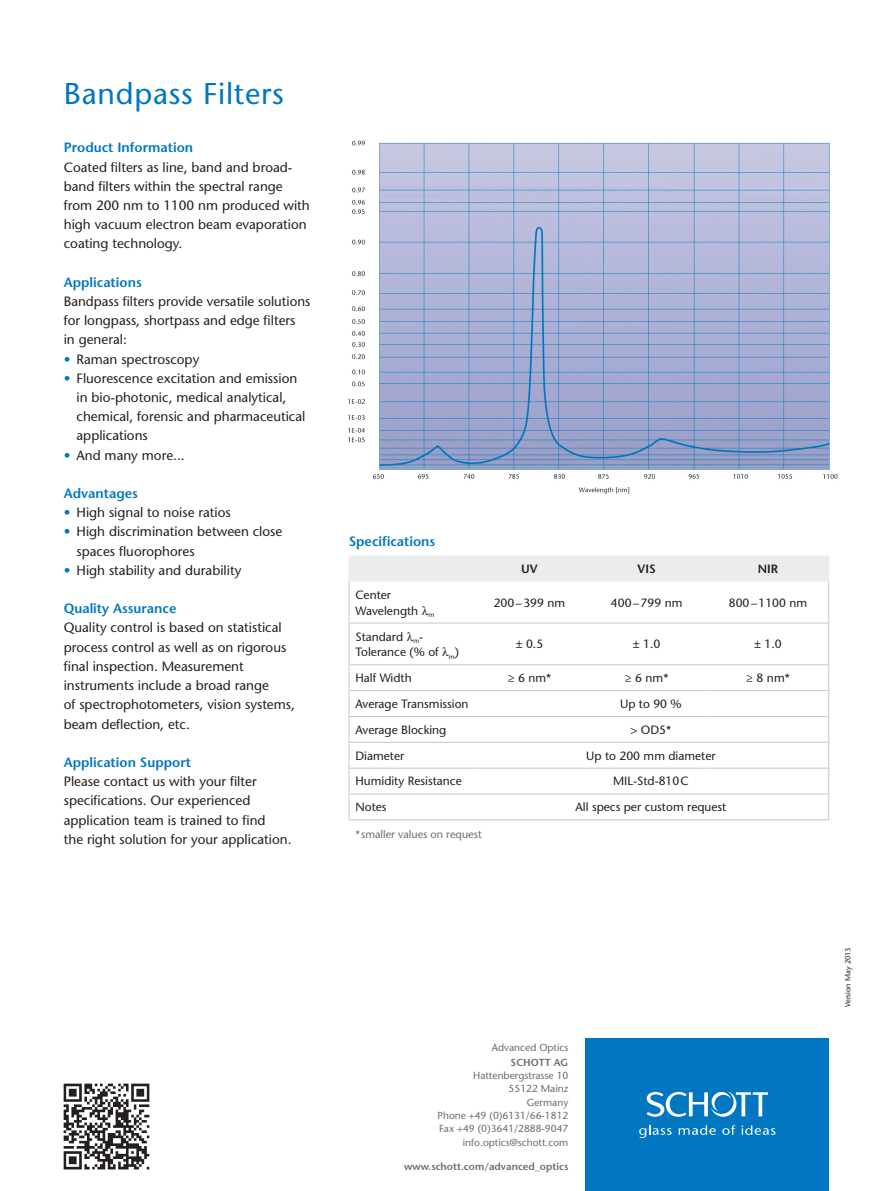
<style>
.page{position:relative;width:893px;height:1191px;background:#fff}
.page>*{position:absolute;margin:0;border:0;box-sizing:border-box;transform-origin:0 0}
.Headline{font:500 30px "Stone Sans Std";letter-spacing:.025em;color:#0077c0}
.Copy{font:500 13.5px/19.2px "Stone Sans Std";color:#231f20}
.Subline{font:600 13.5px "Stone Sans Std";color:#0077c0}
.Tabellentext{font:500 12px "Stone Sans Std";color:#231f20}
.Tabellenkopf{font:600 12px "Stone Sans Std";color:#231f20}
.Fussnote{font:500 10.8px "Stone Sans Std";color:#6c6d70}
.Adresse_medium{font:500 10.2px/13.4px "Stone Sans Std";color:#6c6d70;text-align:right}
.Adresse_www{font:600 10.2px "Stone Sans Std";color:#6c6d70}
.Adresse_semibold{font:600 10.2px "Stone Sans Std";color:#6c6d70}
.t1{font:500 7.5px "Stone Sans Std";color:#231f20}
.s1{color:#0077c0}
</style>
<div class="page">
<div style="left:585px;top:1038px;width:244px;height:153px;background:#0077c0"></div>
<svg style="left:639px;top:1125px;width:33px;height:13px"></svg>
<svg style="left:679px;top:1125px;width:37px;height:9px"></svg>
<svg style="left:722px;top:1125px;width:13px;height:9px"></svg>
<svg style="left:742px;top:1125px;width:33px;height:9px"></svg>
<svg style="left:647px;top:1091px;width:121px;height:25px"></svg>
<img style="left:63px;top:1083px;width:87px;height:87px">
<img style="left:348px;top:140px;width:490px;height:354px">
<hr style="left:828px;top:581px;width:1px;height:41px;background:#c7c8ca">
<hr style="left:473px;top:622px;width:113px;height:1px;background:#c7c8ca">
<hr style="left:707px;top:622px;width:122px;height:1px;background:#c7c8ca">
<hr style="left:828px;top:623px;width:1px;height:41px;background:#c7c8ca">
<hr style="left:473px;top:664px;width:113px;height:1px;background:#c7c8ca">
<hr style="left:707px;top:664px;width:122px;height:1px;background:#c7c8ca">
<hr style="left:473px;top:690px;width:113px;height:1px;background:#c7c8ca">
<hr style="left:707px;top:690px;width:122px;height:1px;background:#c7c8ca">
<hr style="left:473px;top:716px;width:113px;height:1px;background:#c7c8ca">
<hr style="left:586px;top:716px;width:121px;height:1px;background:#c7c8ca">
<hr style="left:707px;top:716px;width:122px;height:1px;background:#c7c8ca">
<hr style="left:473px;top:742px;width:113px;height:1px;background:#c7c8ca">
<hr style="left:586px;top:742px;width:121px;height:1px;background:#c7c8ca">
<hr style="left:707px;top:742px;width:122px;height:1px;background:#c7c8ca">
<hr style="left:473px;top:767px;width:113px;height:1px;background:#c7c8ca">
<hr style="left:586px;top:767px;width:121px;height:1px;background:#c7c8ca">
<hr style="left:707px;top:767px;width:122px;height:1px;background:#c7c8ca">
<hr style="left:473px;top:793px;width:113px;height:1px;background:#c7c8ca">
<hr style="left:586px;top:793px;width:121px;height:1px;background:#c7c8ca">
<hr style="left:707px;top:793px;width:122px;height:1px;background:#c7c8ca">
<svg style="left:828px;top:665px;width:1px;height:154px"></svg>
<div style="left:349px;top:556px;width:480px;height:25px;background:#ececee"></div>
<hr style="left:473px;top:819px;width:113px;height:1px;background:#c7c8ca">
<hr style="left:586px;top:819px;width:121px;height:1px;background:#c7c8ca">
<hr style="left:707px;top:819px;width:122px;height:1px;background:#c7c8ca">
<hr style="left:349px;top:581px;width:1px;height:41px;background:#c7c8ca">
<hr style="left:349px;top:622px;width:124px;height:1px;background:#c7c8ca">
<hr style="left:349px;top:623px;width:1px;height:41px;background:#c7c8ca">
<hr style="left:349px;top:664px;width:124px;height:1px;background:#c7c8ca">
<hr style="left:349px;top:690px;width:124px;height:1px;background:#c7c8ca">
<hr style="left:349px;top:716px;width:124px;height:1px;background:#c7c8ca">
<hr style="left:349px;top:742px;width:124px;height:1px;background:#c7c8ca">
<hr style="left:349px;top:767px;width:124px;height:1px;background:#c7c8ca">
<hr style="left:349px;top:793px;width:124px;height:1px;background:#c7c8ca">
<svg style="left:349px;top:665px;width:1px;height:154px"></svg>
<hr style="left:349px;top:819px;width:124px;height:1px;background:#c7c8ca">
<hr style="left:586px;top:622px;width:121px;height:1px;background:#c7c8ca">
<hr style="left:586px;top:664px;width:121px;height:1px;background:#c7c8ca">
<hr style="left:586px;top:690px;width:121px;height:1px;background:#c7c8ca">
<p class="Headline" style="left:64px;top:76px;width:222px">Bandpass Filters</p>
<p class="Subline" style="left:64px;top:139px;width:131px">Product Information</p>
<p class="Copy" style="left:64px;top:157px;width:248px">Coated filters as line, band and broad&shy;band filters within the spectral range from 200 nm to 1100 nm produced with high vacuum electron beam evaporation coating technology.</p>
<p class="Subline" style="left:64px;top:274px;width:79px">Applications</p>
<p class="Copy" style="left:64px;top:292px;width:248px">Bandpass filters provide versatile solutions for longpass, shortpass and edge filters<br>in general:</p>
<p class="Copy" style="left:64px;top:349px;width:137px"><span class="s1">•</span> Raman spectroscopy</p>
<p class="Copy" style="left:77px;top:368px;width:230px;text-indent:-13px"><span class="s1">•</span> Fluorescence excitation and emission in bio-photonic, medical analytical, chemical, forensic and pharmaceutical applications</p>
<p class="Copy" style="left:64px;top:445px;width:123px"><span class="s1">•</span> And many more...</p>
<p class="Subline" style="left:64px;top:485px;width:76px">Advantages</p>
<p class="Copy" style="left:64px;top:503px;width:168px"><span class="s1">•</span> High signal to noise ratios</p>
<p class="Copy" style="left:77px;top:522px;width:207px;text-indent:-13px"><span class="s1">•</span> High discrimination between close spaces fluorophores</p>
<p class="Copy" style="left:64px;top:560px;width:179px"><span class="s1">•</span> High stability and durability</p>
<p class="Subline" style="left:64px;top:600px;width:114px">Quality Assurance</p>
<p class="Copy" style="left:64px;top:618px;width:224px">Quality control is based on statistical process control as well as on rigorous final inspection. Measurement</p>
<p class="Copy" style="left:64px;top:676px;width:233px">instruments include a broad range<br>of spectrophotometers, vision systems, beam deflection, etc.</p>
<p class="Subline" style="left:64px;top:754px;width:129px">Application Support</p>
<p class="Copy" style="left:64px;top:772px;width:229px">Please contact us with your filter specifications. Our experienced application team is trained to find<br>the right solution for your application.</p>
<p class="Subline" style="left:349px;top:533px;width:88px">Specifications</p>
<p class="Tabellentext" style="left:355px;top:587px;width:37px">Center</p>
<p class="Tabellentext" style="left:355px;top:603px;width:80px">Wavelength <sub>m</sub></p>
<p class="Tabellentext" style="left:355px;top:629px;width:69px">Standard <sub>m</sub>-</p>
<p class="Tabellentext" style="left:355px;top:645px;width:105px">Tolerance (% of <sub>m</sub>)</p>
<p class="Tabellenkopf" style="left:521px;top:561px;width:18px">UV</p>
<p class="Tabellenkopf" style="left:637px;top:561px;width:20px">VIS</p>
<p class="Tabellenkopf" style="left:758px;top:561px;width:22px">NIR</p>
<p class="Tabellentext" style="left:494px;top:595px;width:73px">200–399 nm</p>
<p class="Tabellentext" style="left:611px;top:595px;width:73px">400–799 nm</p>
<p class="Tabellentext" style="left:729px;top:595px;width:80px">800–1100 nm</p>
<p class="Tabellentext" style="left:516px;top:637px;width:29px">± 0.5</p>
<p class="Tabellentext" style="left:633px;top:637px;width:29px">± 1.0</p>
<p class="Tabellentext" style="left:754px;top:637px;width:29px">± 1.0</p>
<p class="Tabellentext" style="left:355px;top:671px;width:58px">Half Width</p>
<p class="Tabellentext" style="left:508px;top:671px;width:45px">≥ 6 nm*</p>
<p class="Tabellentext" style="left:625px;top:671px;width:45px">≥ 6 nm*</p>
<p class="Tabellentext" style="left:746px;top:671px;width:45px">≥ 8 nm*</p>
<p class="Tabellentext" style="left:355px;top:696px;width:115px">Average Transmission</p>
<p class="Tabellentext" style="left:620px;top:696px;width:63px">Up to 90 %</p>
<p class="Tabellentext" style="left:355px;top:722px;width:92px">Average Blocking</p>
<p class="Tabellentext" style="left:631px;top:722px;width:42px">&gt; OD5*</p>
<p class="Tabellentext" style="left:355px;top:748px;width:50px">Diameter</p>
<p class="Tabellentext" style="left:586px;top:748px;width:131px">Up to 200 mm diameter</p>
<p class="Tabellentext" style="left:355px;top:774px;width:108px">Humidity Resistance</p>
<p class="Tabellentext" style="left:613px;top:774px;width:77px">MIL-Std-810C</p>
<p class="Tabellentext" style="left:355px;top:800px;width:33px">Notes</p>
<p class="Tabellentext" style="left:575px;top:800px;width:152px">All specs per custom request</p>
<p class="Fussnote" style="left:355px;top:828px;width:128px">*smaller values on request</p>
<p class="Adresse_medium" style="left:492px;top:1041px;width:78px">Advanced Optics</p>
<p class="Adresse_semibold" style="left:511px;top:1056px;width:59px">SCHOTT AG</p>
<p class="Adresse_medium" style="left:438px;top:1068px;width:132px">Hattenbergstrasse 10<br>55122 Mainz<br>Germany<br>Phone +49 (0)6131/66-1812<br>Fax +49 (0)3641/2888-9047 info.optics@schott.com</p>
<p class="Adresse_www" style="left:404px;top:1160px;width:166px">www.schott.com/advanced_optics</p>
<p class="t1" style="left:843px;top:1007px;width:61px;rotate:-90deg">Version May 2013</p>
</div>
